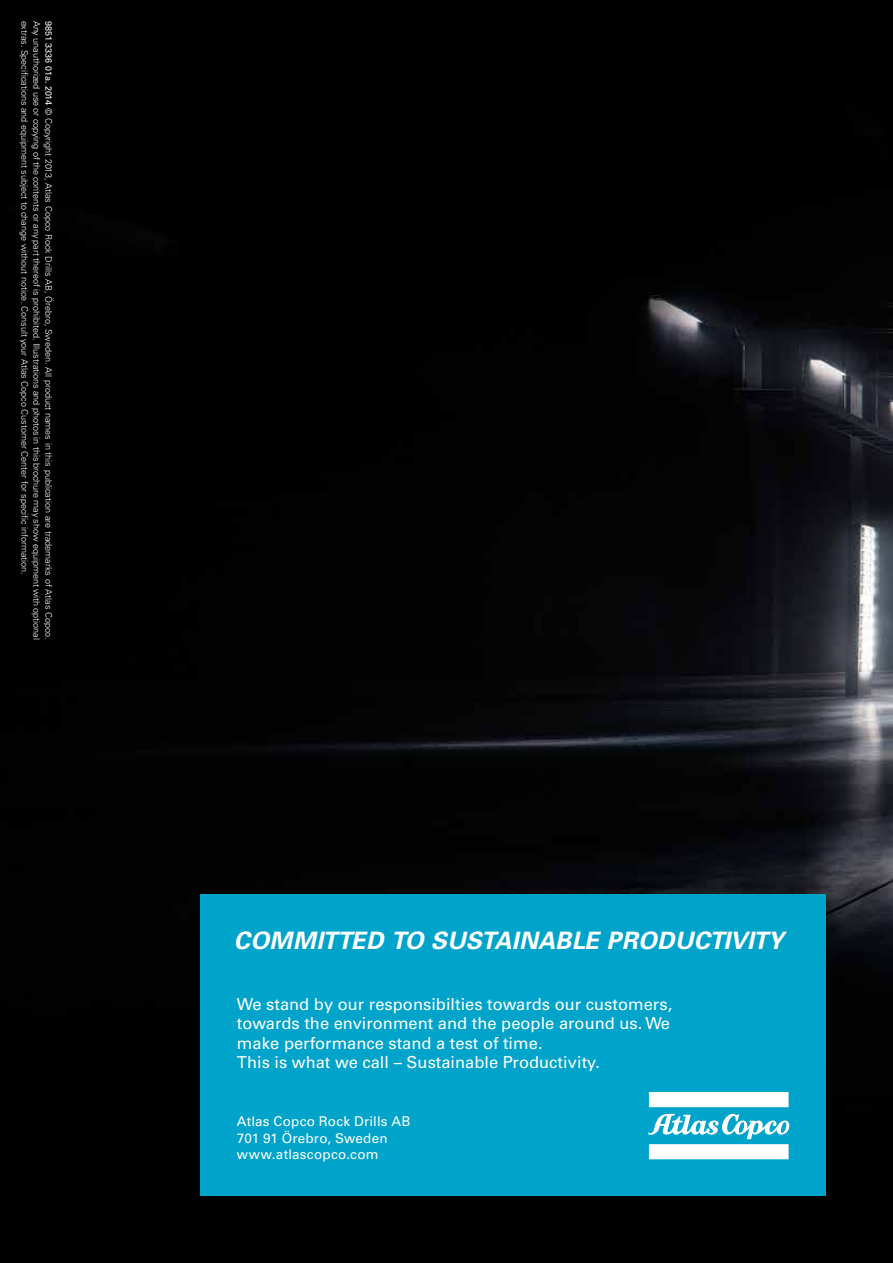
<style>
.page{position:relative;width:893px;height:1263px;background:#fff}
.page>*{position:absolute;margin:0;border:0;box-sizing:border-box;transform-origin:0 0}
.t1{font:italic 700 24px "Univers";letter-spacing:.005em;color:#fff}
.t2{font:16.5px/19.5px "Univers LT Std";color:#fff}
.t3{font:13.5px/16.5px "Univers LT Std";letter-spacing:.015em;color:#fff}
.t4{font:300 9px "Univers LT Std";color:#fff}
.s1{font-weight:400}
</style>
<div class="page">
<img style="left:0;top:0;width:893px;height:1263px">
<div style="left:201px;top:894px;width:625px;height:302px;background:#00a3c9"></div>
<div style="left:649px;top:1092px;width:140px;height:15px;background:#fff"></div>
<svg style="left:648px;top:1114px;width:141px;height:45px"></svg>
<p class="t4" style="left:30px;top:21px;width:556px;rotate:90deg">extras. Specifications and equipment subject to change without notice. Consult your Atlas Copco Customer Center for specific information.</p>
<p class="t4" style="left:42px;top:21px;width:621px;rotate:90deg">Any unauthorized use or copying of the contents or any part thereof is prohibited. Illustrations and photos in this brochure may show equipment with optional</p>
<p class="t4" style="left:54px;top:21px;width:621px;rotate:90deg"><span class="s1">9851 3336 01a. 2014</span> © Copyright 2013, Atlas Copco Rock Drills AB, Örebro, Sweden. All product names in this publication are trademarks of Atlas Copco.</p>
<h1 class="t1" style="left:234px;top:926px;width:552px">COMMITTED TO SUSTAINABLE PRODUCTIVITY</h1>
<h2 class="t2" style="left:237px;top:994px;width:437px">We stand by our responsibilties towards our customers, towards the environment and the people around us. We make performance stand a test of time.<br>This is what we call – Sustainable Productivity.</h2>
<h3 class="t3" style="left:237px;top:1113px;width:175px">Atlas Copco Rock Drills AB<br>701 91 Örebro, Sweden www.atlascopco.com</h3>
</div>
